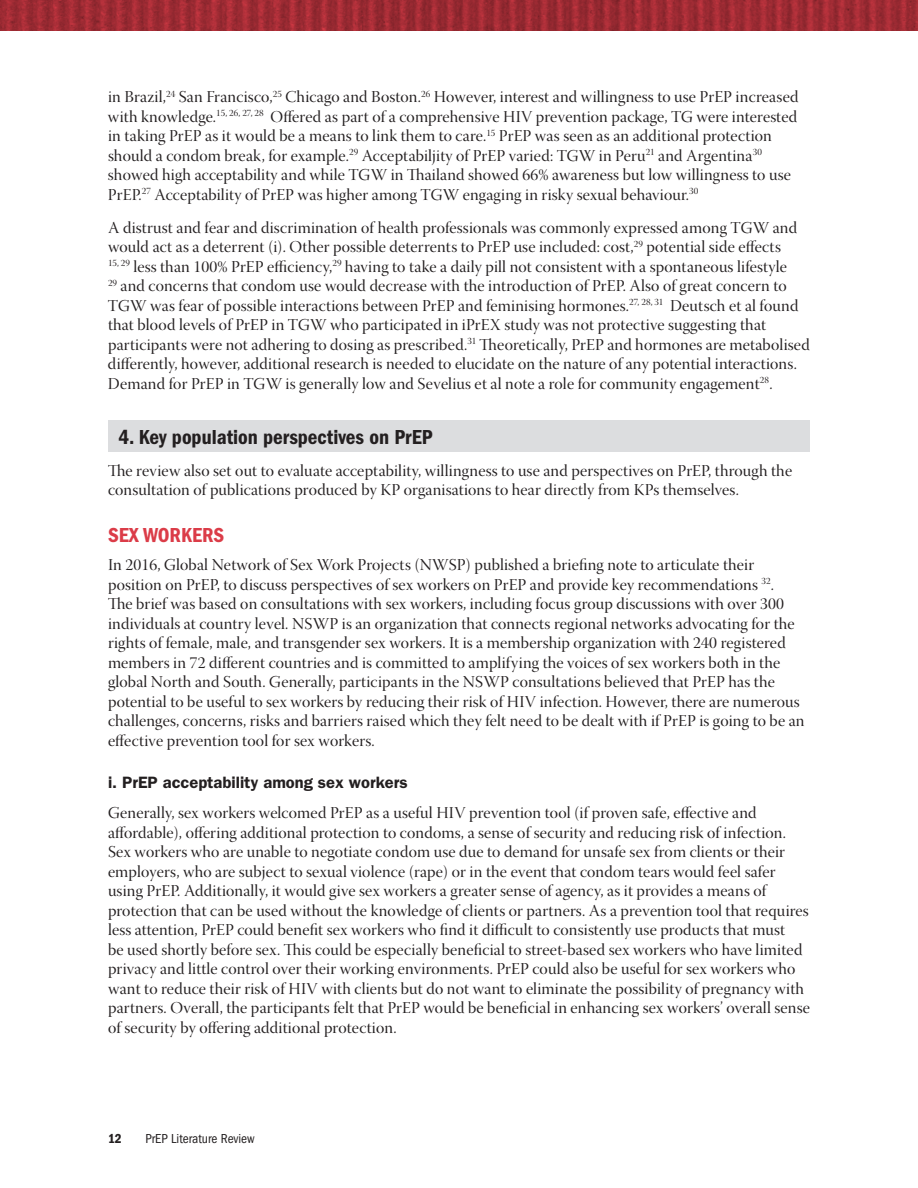
<style>
.page{position:relative;width:918px;height:1188px;background:#fff}
.page>*{position:absolute;margin:0;border:0;box-sizing:border-box;transform-origin:0 0}
.Heading_1__gray_bar{font:21px "ITC Franklin Gothic Std Dm Cd";color:#231f20}
.subhead{font:21px "ITC Franklin Gothic Std Dm Cd";color:#db3c48}
.text{font:16.5px/19.5px "Warnock Pro Disp";letter-spacing:.01em;color:#231f20}
.head_roman_numeral{font:600 16.5px "ITC Franklin Gothic Std";color:#231f20}
.t1{font:condensed 13.5px "ITC Franklin Gothic Std";color:#231f20}
.t2{font:13.5px "ITC Franklin Gothic Std Dm Cd";color:#231f20}
</style>
<div class="page">
<svg style="left:0;top:0;width:918px;height:31px;background:#9e2b33"></svg>
<div style="left:108px;top:421px;width:702px;height:31px;background:#dcdddf"></div>
<p class="text" style="left:108px;top:89px;width:692px">in Brazil,<sup>24</sup> San Francisco,<sup>25</sup> Chicago and Boston.<sup>26</sup> However, interest and willingness to use PrEP increased with knowledge.<sup>15,</sup> <sup>26,</sup> <sup>27,</sup> <sup>28</sup> Offered as part of a comprehensive HIV prevention package, TG were interested in taking PrEP as it would be a means to link them to care.<sup>15</sup> PrEP was seen as an additional protection should a condom break, for example.<sup>29</sup> Acceptabiljity of PrEP varied: TGW in Peru<sup>21</sup> and Argentina<sup>30 </sup>showed high acceptability and while TGW in Thailand showed 66% awareness but low willingness to use PrEP.<sup>27</sup> Acceptability of PrEP was higher among TGW engaging in risky sexual behaviour.<sup>30</sup></p>
<p class="text" style="left:108px;top:219px;width:703px">A distrust and fear and discrimination of health professionals was commonly expressed among TGW and would act as a deterrent (i). Other possible deterrents to PrEP use included: cost,<sup>29</sup> potential side effects<br><sup>15,</sup> <sup>29</sup> less than 100% PrEP efficiency,<sup>29</sup> having to take a daily pill not consistent with a spontaneous lifestyle<br><sup>29</sup> and concerns that condom use would decrease with the introduction of PrEP. Also of great concern to TGW was fear of possible interactions between PrEP and feminising hormones.<sup>27,</sup> <sup>28,</sup> <sup>31</sup> Deutsch et al found that blood levels of PrEP in TGW who participated in iPrEX study was not protective suggesting that participants were not adhering to dosing as prescribed.<sup>31</sup> Theoretically, PrEP and hormones are metabolised differently, however, additional research is needed to elucidate on the nature of any potential interactions.<br>Demand for PrEP in TGW is generally low and Sevelius et al note a role for community engagement<sup>28</sup>.</p>
<p class="Heading_1__gray_bar" style="left:118px;top:425px;width:315px">4. Key population perspectives on PrEP</p>
<p class="text" style="left:108px;top:462px;width:686px">The review also set out to evaluate acceptability, willingness to use and perspectives on PrEP, through the consultation of publications produced by KP organisations to hear directly from KPs themselves.</p>
<p class="subhead" style="left:108px;top:523px;width:118px">SEX WORKERS</p>
<p class="text" style="left:108px;top:557px;width:698px">In 2016, Global Network of Sex Work Projects (NWSP) published a briefing note to articulate their position on PrEP, to discuss perspectives of sex workers on PrEP and provide key recommendations <sup>32</sup>.<br>The brief was based on consultations with sex workers, including focus group discussions with over 300 individuals at country level. NSWP is an organization that connects regional networks advocating for the rights of female, male, and transgender sex workers. It is a membership organization with 240 registered members in 72 different countries and is committed to amplifying the voices of sex workers both in the global North and South. Generally, participants in the NSWP consultations believed that PrEP has the potential to be useful to sex workers by reducing their risk of HIV infection. However, there are numerous challenges, concerns, risks and barriers raised which they felt need to be dealt with if PrEP is going to be an effective prevention tool for sex workers.</p>
<p class="head_roman_numeral" style="left:108px;top:773px;width:301px">i. PrEP acceptability among sex workers</p>
<p class="text" style="left:108px;top:805px;width:703px">Generally, sex workers welcomed PrEP as a useful HIV prevention tool (if proven safe, effective and affordable), offering additional protection to condoms, a sense of security and reducing risk of infection.<br>Sex workers who are unable to negotiate condom use due to demand for unsafe sex from clients or their employers, who are subject to sexual violence (rape) or in the event that condom tears would feel safer using PrEP. Additionally, it would give sex workers a greater sense of agency, as it provides a means of protection that can be used without the knowledge of clients or partners. As a prevention tool that requires less attention, PrEP could benefit sex workers who find it difficult to consistently use products that must<br>be used shortly before sex. This could be especially beneficial to street-based sex workers who have limited privacy and little control over their working environments. PrEP could also be useful for sex workers who want to reduce their risk of HIV with clients but do not want to eliminate the possibility of pregnancy with partners. Overall, the participants felt that PrEP would be beneficial in enhancing sex workers’ overall sense of security by offering additional protection.</p>
<p class="t2" style="left:108px;top:1131px;width:15px">12</p>
<p class="t1" style="left:145px;top:1131px;width:111px">PrEP Literature Review</p>
</div>
